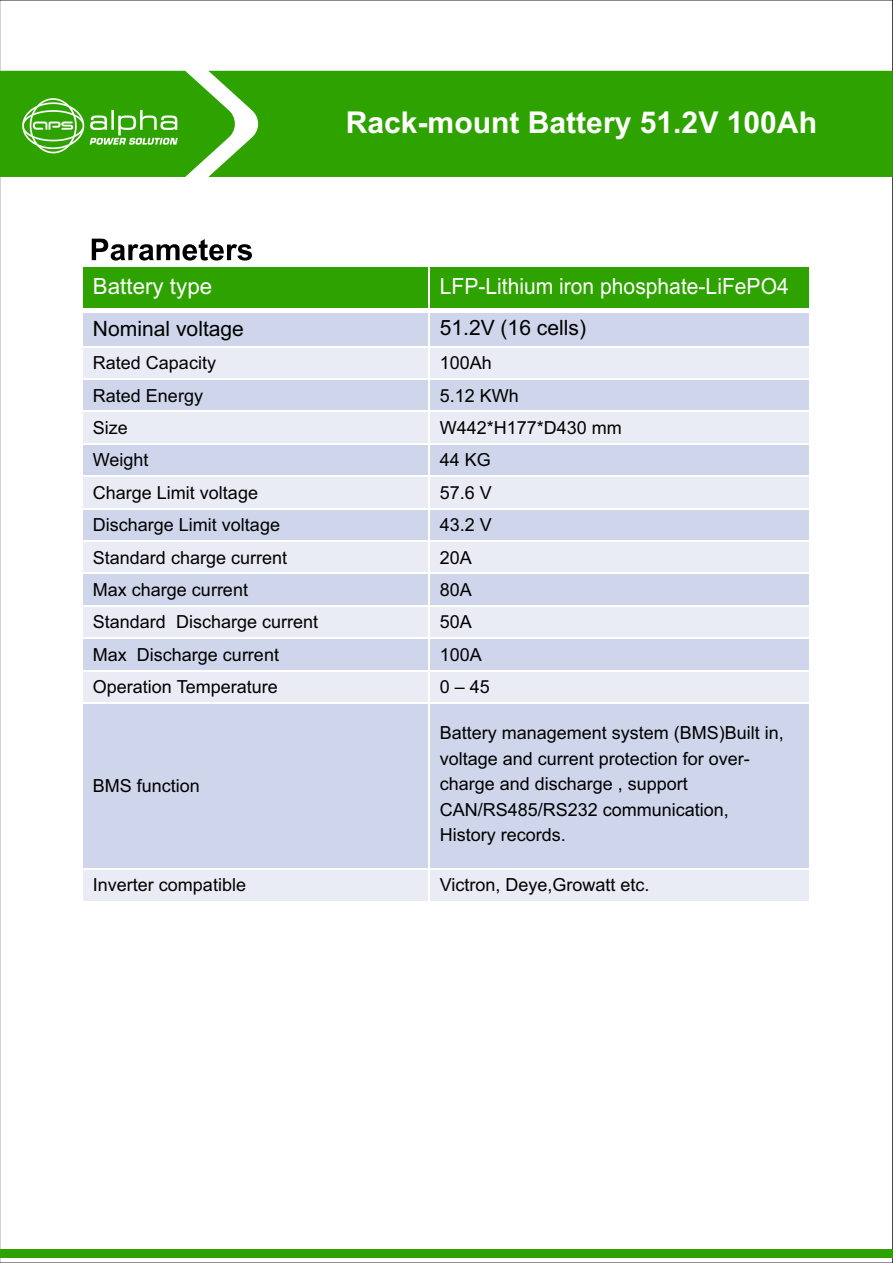
<style>
.page{position:relative;width:893px;height:1263px;background:#fff}
.page>*{position:absolute;margin:0;border:0;box-sizing:border-box;transform-origin:0 0}
.t1{font:700 30px "Arial";color:#fff}
.t2{font:22.35px "Arial";color:#fff;scale:.94 1}
.t3{font:22.35px "Arial";color:#fff}
.t4{font:21.15px "Arial";color:#000}
.t5{font:18px/25.5px "Arial";color:#000}
</style>
<div class="page">
<svg style="left:92px;top:239px;width:160px;height:22px"></svg>
<div style="left:82px;top:266px;width:347px;height:45px;background:#2ea300"></div>
<div style="left:429px;top:266px;width:381px;height:45px;background:#2ea300"></div>
<div style="left:82px;top:311px;width:347px;height:36px;background:#cfd5ea"></div>
<div style="left:429px;top:311px;width:381px;height:36px;background:#cfd5ea"></div>
<div style="left:82px;top:379px;width:347px;height:32px;background:#cfd5ea"></div>
<div style="left:429px;top:379px;width:381px;height:32px;background:#cfd5ea"></div>
<div style="left:82px;top:444px;width:347px;height:32px;background:#cfd5ea"></div>
<div style="left:429px;top:444px;width:381px;height:32px;background:#cfd5ea"></div>
<div style="left:82px;top:509px;width:347px;height:32px;background:#cfd5ea"></div>
<div style="left:429px;top:509px;width:381px;height:32px;background:#cfd5ea"></div>
<div style="left:82px;top:573px;width:347px;height:33px;background:#cfd5ea"></div>
<div style="left:429px;top:573px;width:381px;height:33px;background:#cfd5ea"></div>
<div style="left:82px;top:638px;width:347px;height:33px;background:#cfd5ea"></div>
<div style="left:429px;top:638px;width:381px;height:33px;background:#cfd5ea"></div>
<div style="left:82px;top:703px;width:347px;height:165px;background:#cfd5ea"></div>
<div style="left:429px;top:703px;width:381px;height:165px;background:#cfd5ea"></div>
<div style="left:82px;top:347px;width:347px;height:32px;background:#e9ebf5"></div>
<div style="left:429px;top:347px;width:381px;height:32px;background:#e9ebf5"></div>
<div style="left:82px;top:411px;width:347px;height:33px;background:#e9ebf5"></div>
<div style="left:429px;top:411px;width:381px;height:33px;background:#e9ebf5"></div>
<div style="left:82px;top:476px;width:347px;height:33px;background:#e9ebf5"></div>
<div style="left:429px;top:476px;width:381px;height:33px;background:#e9ebf5"></div>
<div style="left:82px;top:541px;width:347px;height:32px;background:#e9ebf5"></div>
<div style="left:429px;top:541px;width:381px;height:32px;background:#e9ebf5"></div>
<div style="left:82px;top:606px;width:347px;height:32px;background:#e9ebf5"></div>
<div style="left:429px;top:606px;width:381px;height:32px;background:#e9ebf5"></div>
<div style="left:82px;top:671px;width:347px;height:32px;background:#e9ebf5"></div>
<div style="left:429px;top:671px;width:381px;height:32px;background:#e9ebf5"></div>
<div style="left:82px;top:869px;width:347px;height:32px;background:#e9ebf5"></div>
<div style="left:429px;top:869px;width:381px;height:32px;background:#e9ebf5"></div>
<div style="left:82px;top:308px;width:728px;height:5px;background:#fff"></div>
<hr style="left:81px;top:266px;width:2px;height:865px;background:#fff">
<hr style="left:428px;top:266px;width:2px;height:865px;background:#fff">
<hr style="left:809px;top:266px;width:2px;height:865px;background:#fff">
<hr style="left:82px;top:346px;width:728px;height:1px;background:#fff">
<hr style="left:82px;top:378px;width:728px;height:2px;background:#fff">
<hr style="left:82px;top:411px;width:728px;height:1px;background:#fff">
<hr style="left:82px;top:443px;width:728px;height:2px;background:#fff">
<hr style="left:82px;top:475px;width:728px;height:2px;background:#fff">
<hr style="left:82px;top:508px;width:728px;height:1px;background:#fff">
<hr style="left:82px;top:540px;width:728px;height:2px;background:#fff">
<hr style="left:82px;top:573px;width:728px;height:1px;background:#fff">
<hr style="left:82px;top:605px;width:728px;height:2px;background:#fff">
<hr style="left:82px;top:637px;width:728px;height:2px;background:#fff">
<hr style="left:82px;top:670px;width:728px;height:1px;background:#fff">
<hr style="left:82px;top:702px;width:728px;height:2px;background:#fff">
<div style="left:0;top:1250px;width:893px;height:8px;background:#2ea300"></div>
<div style="left:0;top:71px;width:893px;height:106px;background:#2ea300"></div>
<img style="left:11px;top:82px;width:179px;height:89px">
<h1 class="t1" style="left:346px;top:111px;width:473px">Rack-mount Battery 51.2V 100Ah</h1>
<p class="t3" style="left:93px;top:278px;width:121px">Battery type</p>
<p class="t2" style="left:440px;top:278px;width:373px">LFP-Lithium iron phosphate-LiFePO4</p>
<p class="t4" style="left:93px;top:321px;width:153px">Nominal voltage</p>
<p class="t5" style="left:93px;top:352px;width:125px">Rated Capacity</p>
<p class="t5" style="left:440px;top:352px;width:54px">100Ah</p>
<p class="t5" style="left:93px;top:384px;width:112px">Rated Energy</p>
<p class="t5" style="left:440px;top:384px;width:81px">5.12 KWh</p>
<p class="t5" style="left:93px;top:417px;width:37px">Size</p>
<p class="t5" style="left:440px;top:417px;width:184px">W442*H177*D430 mm</p>
<p class="t5" style="left:93px;top:449px;width:57px">Weight</p>
<p class="t5" style="left:440px;top:449px;width:53px">44 KG</p>
<p class="t5" style="left:93px;top:481px;width:167px">Charge Limit voltage</p>
<p class="t5" style="left:440px;top:481px;width:54px">57.6 V</p>
<p class="t5" style="left:93px;top:514px;width:189px">Discharge Limit voltage</p>
<p class="t5" style="left:440px;top:514px;width:54px">43.2 V</p>
<p class="t5" style="left:93px;top:546px;width:196px">Standard charge current</p>
<p class="t5" style="left:440px;top:546px;width:34px">20A</p>
<p class="t5" style="left:93px;top:579px;width:157px">Max charge current</p>
<p class="t5" style="left:440px;top:579px;width:34px">80A</p>
<p class="t5" style="left:93px;top:611px;width:227px">Standard Discharge current</p>
<p class="t5" style="left:440px;top:611px;width:34px">50A</p>
<p class="t5" style="left:93px;top:643px;width:188px">Max Discharge current</p>
<p class="t5" style="left:440px;top:643px;width:44px">100A</p>
<p class="t5" style="left:93px;top:676px;width:186px">Operation Temperature</p>
<p class="t5" style="left:440px;top:676px;width:52px">0 – 45</p>
<p class="t4" style="left:440px;top:320px;width:148px">51.2V (16 cells)</p>
<p class="t5" style="left:93px;top:774px;width:109px">BMS function</p>
<p class="t5" style="left:440px;top:722px;width:346px">Battery management system (BMS)Built in, voltage and current protection for over&shy;charge and discharge , support CAN/RS485/RS232 communication, History records.</p>
<p class="t5" style="left:93px;top:874px;width:155px">Inverter compatible</p>
<p class="t5" style="left:440px;top:874px;width:211px">Victron, Deye,Growatt etc.</p>
</div>
